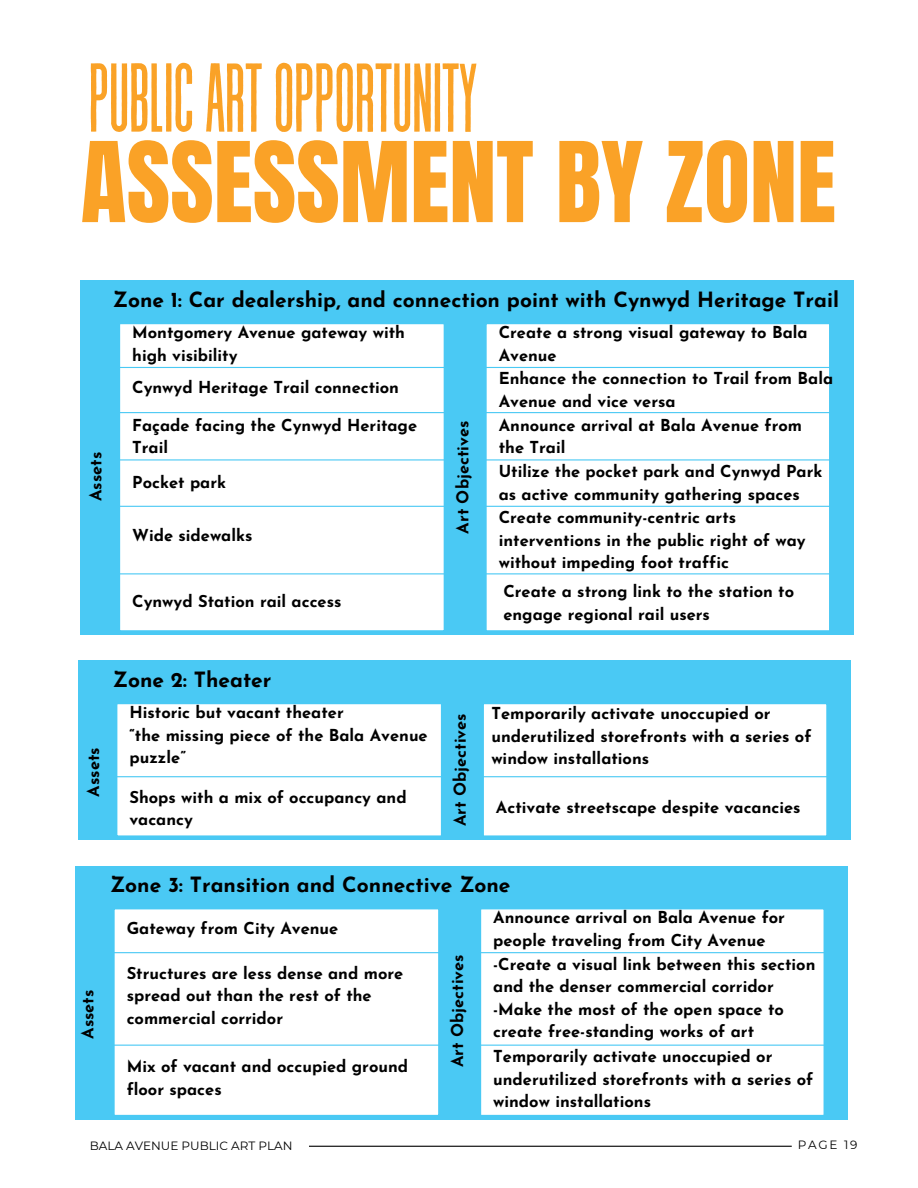
<style>
.page{position:relative;width:918px;height:1188px;background:#fff}
.page>*{position:absolute;margin:0;border:0;box-sizing:border-box;transform-origin:0 0}
.t1{font:97.5px "Revive 80 Tall";letter-spacing:-.03em;color:#faa227}
.t2{font:94.5px "Anton";color:#faa227}
.t3{font:700 21px "Josefin Sans";color:#000}
.t4{font:700 16.5px/22.5px "Josefin Sans";color:#000}
.t5{font:12px "Montserrat";color:#000}
</style>
<div class="page">
<div style="left:81px;top:281px;width:772px;height:354px;background:#4ac9f4"></div>
<div style="left:120px;top:324px;width:324px;height:307px;background:#fff"></div>
<div style="left:486px;top:324px;width:343px;height:307px;background:#fff"></div>
<hr style="left:116px;top:367px;width:718px;height:1px;background:#4ac9f4">
<hr style="left:116px;top:412px;width:718px;height:1px;background:#4ac9f4">
<hr style="left:116px;top:459px;width:718px;height:2px;background:#4ac9f4">
<hr style="left:116px;top:506px;width:718px;height:1px;background:#4ac9f4">
<div style="left:78px;top:661px;width:773px;height:179px;background:#4ac9f4"></div>
<div style="left:117px;top:704px;width:324px;height:132px;background:#fff"></div>
<div style="left:483px;top:704px;width:344px;height:132px;background:#fff"></div>
<hr style="left:113px;top:776px;width:718px;height:1px;background:#4ac9f4">
<div style="left:75px;top:866px;width:773px;height:253px;background:#4ac9f4"></div>
<div style="left:114px;top:909px;width:325px;height:206px;background:#fff"></div>
<div style="left:481px;top:909px;width:343px;height:206px;background:#fff"></div>
<hr style="left:110px;top:952px;width:718px;height:1px;background:#4ac9f4">
<hr style="left:110px;top:1045px;width:718px;height:1px;background:#4ac9f4">
<hr style="left:309px;top:1146px;width:483px;height:1px;background:#000">
<hr style="left:116px;top:573px;width:718px;height:1px;background:#4ac9f4">
<h1 class="t1" style="left:87px;top:48px;width:393px">PUBLIC ART OPPORTUNITY</h1>
<h2 class="t2" style="left:81px;top:115px;width:757px">ASSESSMENT BY ZONE</h2>
<h2 class="t4" style="left:86px;top:501px;width:51px;rotate:-90deg">Assets</h2>
<h4 class="t3" style="left:113px;top:291px;width:728px">Zone 1: Car dealership, and connection point with Cynwyd Heritage Trail</h4>
<h1 class="t4" style="left:132px;top:323px;width:274px">Montgomery Avenue gateway with high visibility</h1>
<h4 class="t4" style="left:132px;top:378px;width:268px">Cynwyd Heritage Trail connection</h4>
<h4 class="t4" style="left:132px;top:415px;width:287px">Façade facing the Cynwyd Heritage<br>Trail</h4>
<h4 class="t4" style="left:132px;top:473px;width:95px">Pocket park</h4>
<h4 class="t4" style="left:132px;top:526px;width:122px">Wide sidewalks</h4>
<h4 class="t4" style="left:453px;top:534px;width:114px;rotate:-90deg">Art Objectives</h4>
<h4 class="t4" style="left:499px;top:323px;width:310px">Create a strong visual gateway to Bala<br>Avenue</h4>
<h3 class="t4" style="left:499px;top:369px;width:336px">Enhance the connection to Trail from Bala<br>Avenue and vice versa</h3>
<h4 class="t4" style="left:499px;top:415px;width:305px">Announce arrival at Bala Avenue from the Trail</h4>
<h4 class="t4" style="left:499px;top:462px;width:325px">Utilize the pocket park and Cynwyd Park as active community gathering spaces</h4>
<h4 class="t4" style="left:499px;top:508px;width:308px">Create community-centric arts interventions in the public right of way without impeding foot traffic</h4>
<p class="t4" style="left:132px;top:592px;width:211px">Cynwyd Station rail access</p>
<p class="t4" style="left:503px;top:582px;width:292px">Create a strong link to the station to engage regional rail users</p>
<h4 class="t4" style="left:84px;top:797px;width:51px;rotate:-90deg">Assets</h4>
<h3 class="t3" style="left:113px;top:671px;width:160px">Zone 2: Theater</h3>
<h4 class="t4" style="left:129px;top:703px;width:300px">Historic but vacant theater<br>“the missing piece of the Bala Avenue puzzle”</h4>
<p class="t4" style="left:491px;top:704px;width:322px">Temporarily activate unoccupied or underutilized storefronts with a series of window installations</p>
<p class="t4" style="left:450px;top:826px;width:114px;rotate:-90deg">Art Objectives</p>
<h4 class="t4" style="left:129px;top:787px;width:279px">Shops with a mix of occupancy and vacancy</h4>
<h4 class="t4" style="left:496px;top:798px;width:306px">Activate streetscape despite vacancies</h4>
<h4 class="t4" style="left:78px;top:1039px;width:51px;rotate:-90deg">Assets</h4>
<h4 class="t3" style="left:110px;top:877px;width:402px">Zone 3: Transition and Connective Zone</h4>
<h4 class="t4" style="left:127px;top:918px;width:213px">Gateway from City Avenue</h4>
<h4 class="t4" style="left:127px;top:963px;width:278px">Structures are less dense and more spread out than the rest of the commercial corridor</h4>
<h4 class="t4" style="left:127px;top:1057px;width:283px">Mix of vacant and occupied ground floor spaces</h4>
<p class="t4" style="left:448px;top:1067px;width:114px;rotate:-90deg">Art Objectives</p>
<h3 class="t4" style="left:493px;top:908px;width:293px">Announce arrival on Bala Avenue for people traveling from City Avenue</h3>
<p class="t4" style="left:493px;top:954px;width:324px">-Create a visual link between this section and the denser commercial corridor -Make the most of the open space to create free-standing works of art</p>
<p class="t4" style="left:493px;top:1047px;width:322px">Temporarily activate unoccupied or underutilized storefronts with a series of window installations</p>
<p class="t5" style="left:90px;top:1138px;width:204px">BALA AVENUE PUBLIC ART PLAN</p>
<p class="t5" style="left:798px;top:1137px;width:61px">PAGE 19</p>
</div>
